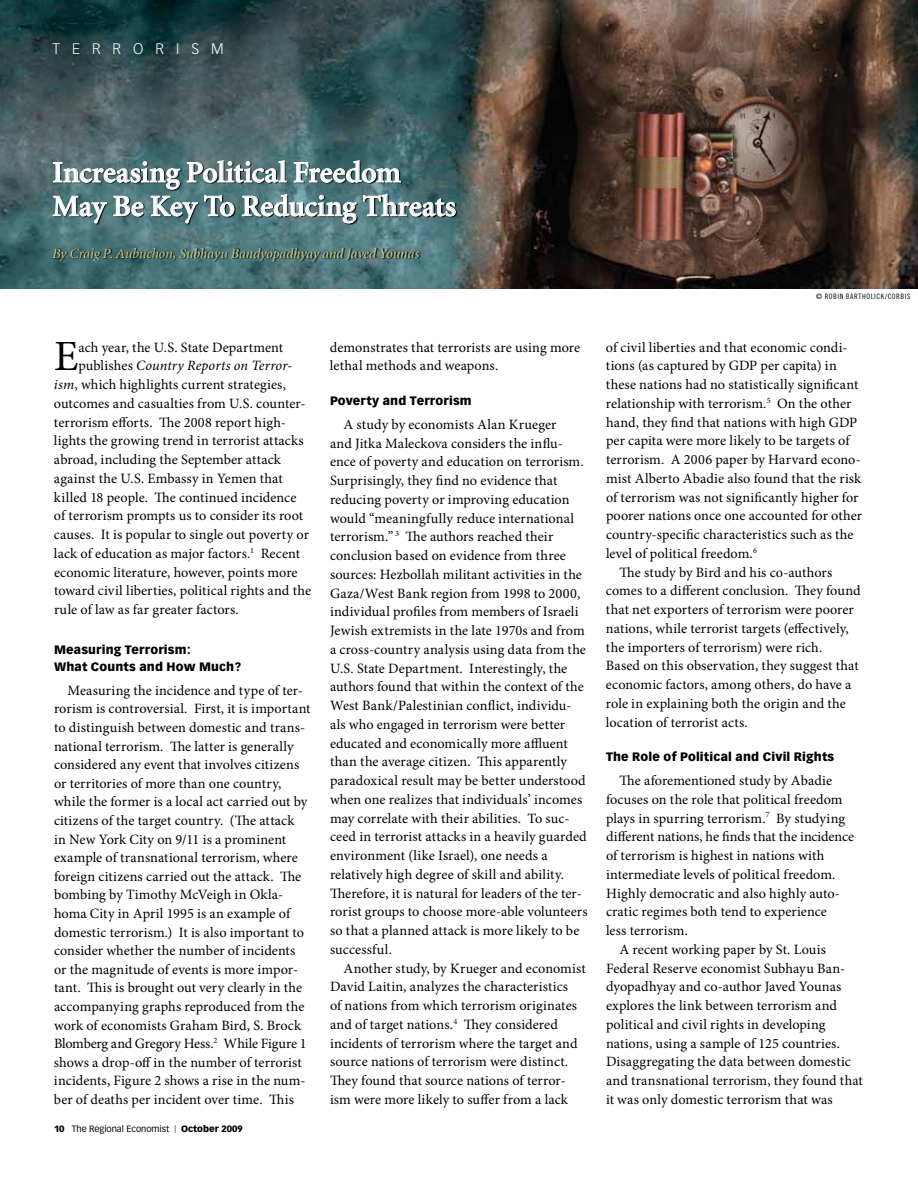
<style>
.page{position:relative;width:918px;height:1188px;background:#fff}
.page>*{position:absolute;margin:0;border:0;box-sizing:border-box;transform-origin:0 0}
.t1{font:43.05px "Minion Pro";color:#000}
.t2{font:600 30px/33.8px "Minion";letter-spacing:-.005em;color:#fff}
.t3{font:300 15px "Vectora LH";letter-spacing:.8em;color:#fff}
.t4{font:14.25px/18.8px "Minion Pro";letter-spacing:.005em;color:#000}
.t5{font:italic 14.25px "Minion";letter-spacing:-.005em;color:#d1cc83}
.t6{font:italic 14.25px "Minion Pro";letter-spacing:.005em;color:#000}
.t7{font:900 12px/16.5px "Vectora LH";letter-spacing:.015em;color:#000}
.t8{font:9px "Vectora LH";color:#000}
.t9{font:7.5px "Trade Gothic LT Std Cn 18";letter-spacing:.075em;color:#000}
.s1{font-style:normal}
.s2{font-style:italic}
.s3{font-weight:900}
.s4{font-size:7.5px}
</style>
<div class="page">
<img style="left:0;top:0;width:918px;height:289px">
<svg style="left:53px;top:161px;width:404px;height:64px;background:#4d747a"></svg>
<svg style="left:53px;top:161px;width:127px;height:29px;background:#677e81"></svg>
<svg style="left:187px;top:160px;width:100px;height:23px;background:#708082"></svg>
<svg style="left:294px;top:160px;width:107px;height:23px;background:#657d80"></svg>
<svg style="left:53px;top:196px;width:54px;height:27px"></svg>
<svg style="left:113px;top:196px;width:30px;height:20px"></svg>
<svg style="left:151px;top:196px;width:47px;height:27px"></svg>
<svg style="left:204px;top:195px;width:30px;height:21px"></svg>
<svg style="left:242px;top:194px;width:115px;height:29px;background:#6a8387"></svg>
<svg style="left:363px;top:194px;width:93px;height:22px;background:#6a8185"></svg>
<svg style="left:53px;top:248px;width:368px;height:14px;background:#3e6065"></svg>
<p class="t3" style="left:52px;top:40px;width:173px">TERRORISM</p>
<h2 class="t2" style="left:52px;top:156px;width:405px">Increasing Political Freedom<br>May Be Key To Reducing Threats</h2>
<p class="t5" style="left:52px;top:246px;width:368px">By Craig P. Aubuchon, Subhayu Bandyopadhyay and Javed Younas</p>
<h1 class="t1" style="left:54px;top:328px;width:26px">E</h1>
<p class="t4" style="left:78px;top:338px;width:206px">ach year, the U.S. State Department</p>
<p class="t6" style="left:78px;top:356px;width:215px"><span class="s1">publishes</span> Country Reports on Terror-</p>
<p class="t4" style="left:54px;top:375px;width:234px"><span class="s2">ism</span>, which highlights current strategies,</p>
<p class="t4" style="left:54px;top:394px;width:253px">outcomes and casualties from U.S. counter-</p>
<p class="t4" style="left:54px;top:413px;width:234px">terrorism efforts. The 2008 report high-</p>
<p class="t4" style="left:54px;top:431px;width:251px">lights the growing trend in terrorist attacks</p>
<p class="t4" style="left:54px;top:450px;width:228px">abroad, including the September attack</p>
<p class="t4" style="left:54px;top:469px;width:230px">against the U.S. Embassy in Yemen that</p>
<p class="t4" style="left:54px;top:488px;width:244px">killed 18 people. The continued incidence</p>
<p class="t4" style="left:54px;top:506px;width:251px">of terrorism prompts us to consider its root</p>
<p class="t4" style="left:54px;top:525px;width:257px">causes. It is popular to single out poverty or</p>
<p class="t4" style="left:54px;top:544px;width:248px">lack of education as major factors.<sup>1</sup> Recent</p>
<p class="t4" style="left:54px;top:563px;width:245px">economic literature, however, points more</p>
<p class="t4" style="left:54px;top:581px;width:259px">toward civil liberties, political rights and the</p>
<p class="t4" style="left:54px;top:600px;width:186px">rule of law as far greater factors.</p>
<p class="t7" style="left:54px;top:642px;width:189px">Measuring Terrorism:<br>What Counts and How Much?</p>
<p class="t4" style="left:54px;top:681px;width:258px;text-indent:14px">Measuring the incidence and type of ter&shy;rorism is controversial. First, it is important to distinguish between domestic and trans&shy;national terrorism. The latter is generally considered any event that involves citizens or territories of more than one country, while the former is a local act carried out by citizens of the target country. (The attack<br>in New York City on 9/11 is a prominent example of transnational terrorism, where foreign citizens carried out the attack. The bombing by Timothy McVeigh in Okla&shy;homa City in April 1995 is an example of domestic terrorism.) It is also important to consider whether the number of incidents or the magnitude of events is more impor&shy;tant. This is brought out very clearly in the accompanying graphs reproduced from the work of economists Graham Bird, S. Brock Blomberg and Gregory Hess.<sup>2</sup> While Figure 1 shows a drop-off in the number of terrorist incidents, Figure 2 shows a rise in the num&shy;ber of deaths per incident over time. This</p>
<p class="t8" style="left:54px;top:1123px;width:190px"><span class="s3">10</span> The Regional Economist <span class="s4">|</span> <span class="s3">October 2009</span></p>
<p class="t4" style="left:330px;top:338px;width:252px">demonstrates that terrorists are using more lethal methods and weapons.</p>
<p class="t7" style="left:330px;top:392px;width:143px">Poverty and Terrorism</p>
<p class="t4" style="left:330px;top:415px;width:259px;text-indent:13px">A study by economists Alan Krueger<br>and Jitka Maleckova considers the influ&shy;ence of poverty and education on terrorism.<br>Surprisingly, they find no evidence that reducing poverty or improving education would “meaningfully reduce international terrorism.” <sup>3</sup> The authors reached their conclusion based on evidence from three sources: Hezbollah militant activities in the Gaza/West Bank region from 1998 to 2000, individual profiles from members of Israeli Jewish extremists in the late 1970s and from a cross-country analysis using data from the U.S. State Department. Interestingly, the authors found that within the context of the West Bank/Palestinian conflict, individu&shy;als who engaged in terrorism were better educated and economically more affluent than the average citizen. This apparently paradoxical result may be better understood when one realizes that individuals’ incomes may correlate with their abilities. To suc&shy;ceed in terrorist attacks in a heavily guarded environment (like Israel), one needs a relatively high degree of skill and ability.<br>Therefore, it is natural for leaders of the ter&shy;rorist groups to choose more-able volunteers so that a planned attack is more likely to be successful.</p>
<p class="t4" style="left:330px;top:959px;width:257px;text-indent:13px">Another study, by Krueger and economist David Laitin, analyzes the characteristics<br>of nations from which terrorism originates and of target nations.<sup>4</sup> They considered incidents of terrorism where the target and source nations of terrorism were distinct.<br>They found that source nations of terror&shy;ism were more likely to suffer from a lack</p>
<p class="t9" style="left:816px;top:292px;width:96px">© ROBIN BARTHOLICK/CORBIS</p>
<p class="t4" style="left:606px;top:338px;width:243px">of civil liberties and that economic condi-</p>
<p class="t4" style="left:606px;top:356px;width:232px">tions (as captured by GDP per capita) in</p>
<p class="t4" style="left:606px;top:375px;width:254px">these nations had no statistically significant</p>
<p class="t4" style="left:606px;top:394px;width:247px">relationship with terrorism.<sup>5</sup> On the other</p>
<p class="t4" style="left:606px;top:413px;width:253px">hand, they find that nations with high GDP</p>
<p class="t4" style="left:606px;top:431px;width:245px">per capita were more likely to be targets of</p>
<p class="t4" style="left:606px;top:450px;width:256px">terrorism. A 2006 paper by Harvard econo-</p>
<p class="t4" style="left:606px;top:469px;width:257px">mist Alberto Abadie also found that the risk</p>
<p class="t4" style="left:606px;top:488px;width:254px">of terrorism was not significantly higher for</p>
<p class="t4" style="left:606px;top:506px;width:258px">poorer nations once one accounted for other</p>
<p class="t4" style="left:606px;top:525px;width:249px">country-specific characteristics such as the</p>
<p class="t4" style="left:606px;top:544px;width:153px">level of political freedom.<sup>6</sup></p>
<p class="t4" style="left:619px;top:563px;width:214px">The study by Bird and his co-authors</p>
<p class="t4" style="left:606px;top:581px;width:256px">comes to a different conclusion. They found</p>
<p class="t4" style="left:606px;top:600px;width:249px">that net exporters of terrorism were poorer</p>
<p class="t4" style="left:606px;top:619px;width:244px">nations, while terrorist targets (effectively,</p>
<p class="t4" style="left:606px;top:638px;width:218px">the importers of terrorism) were rich.</p>
<p class="t4" style="left:606px;top:656px;width:254px">Based on this observation, they suggest that</p>
<p class="t4" style="left:606px;top:675px;width:247px">economic factors, among others, do have a</p>
<p class="t4" style="left:606px;top:694px;width:241px">role in explaining both the origin and the</p>
<p class="t4" style="left:606px;top:713px;width:143px">location of terrorist acts.</p>
<p class="t7" style="left:606px;top:748px;width:230px">The Role of Political and Civil Rights</p>
<p class="t4" style="left:620px;top:771px;width:214px">The aforementioned study by Abadie</p>
<p class="t4" style="left:606px;top:790px;width:238px">focuses on the role that political freedom</p>
<p class="t4" style="left:606px;top:809px;width:241px">plays in spurring terrorism.<sup>7</sup> By studying</p>
<p class="t4" style="left:606px;top:827px;width:250px">different nations, he finds that the incidence</p>
<p class="t4" style="left:606px;top:846px;width:220px">of terrorism is highest in nations with</p>
<p class="t4" style="left:606px;top:865px;width:231px">intermediate levels of political freedom.</p>
<p class="t4" style="left:606px;top:884px;width:236px">Highly democratic and also highly auto-</p>
<p class="t4" style="left:606px;top:902px;width:222px">cratic regimes both tend to experience</p>
<p class="t4" style="left:606px;top:921px;width:84px">less terrorism.</p>
<p class="t4" style="left:619px;top:940px;width:208px">A recent working paper by St. Louis</p>
<p class="t4" style="left:606px;top:959px;width:241px">Federal Reserve economist Subhayu Ban-</p>
<p class="t4" style="left:606px;top:977px;width:237px">dyopadhyay and co-author Javed Younas</p>
<p class="t4" style="left:606px;top:996px;width:233px">explores the link between terrorism and</p>
<p class="t4" style="left:606px;top:1015px;width:221px">political and civil rights in developing</p>
<p class="t4" style="left:606px;top:1034px;width:235px">nations, using a sample of 125 countries.</p>
<p class="t4" style="left:606px;top:1052px;width:246px">Disaggregating the data between domestic</p>
<p class="t4" style="left:606px;top:1071px;width:258px">and transnational terrorism, they found that</p>
<p class="t4" style="left:606px;top:1090px;width:228px">it was only domestic terrorism that was</p>
</div>
